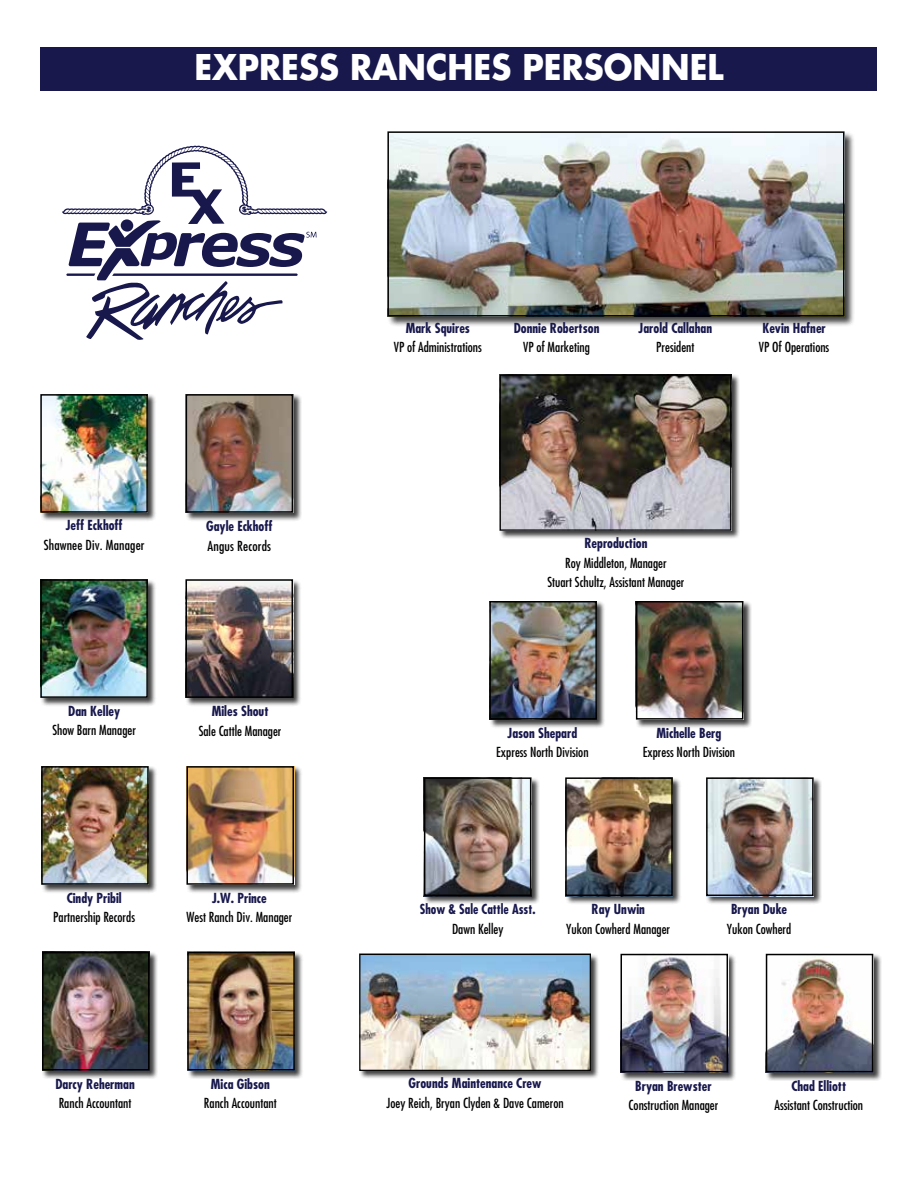
<style>
.page{position:relative;width:918px;height:1188px;background:#fff}
.page>*{position:absolute;margin:0;border:0;box-sizing:border-box;transform-origin:0 0}
.t1{font:700 34.5px "Futura";color:#fff;scale:.94 1}
.t2{font:condensed 13.5px/19.5px "Futura";color:#000;text-align:center}
.t3{font:700 condensed 13.5px "Futura";color:#18184d}
.t4{font:700 condensed 13.5px "Futura";color:#18184d;scale:.95 1}
.t5{font:condensed 13.5px "Futura";color:#000;scale:1.04 1}
</style>
<div class="page">
<div style="left:42px;top:951px;width:116px;height:128px;background:#000;opacity:.75"></div>
<img style="left:45px;top:955px;width:102px;height:113px">
<div style="left:42px;top:952px;width:108px;height:119px;border:2px solid #000"></div>
<div style="left:187px;top:951px;width:116px;height:128px;background:#000;opacity:.75"></div>
<img style="left:190px;top:955px;width:102px;height:113px">
<div style="left:187px;top:952px;width:108px;height:119px;border:2px solid #000"></div>
<div style="left:185px;top:394px;width:117px;height:128px;background:#000;opacity:.75"></div>
<img style="left:189px;top:397px;width:101px;height:113px">
<div style="left:186px;top:394px;width:107px;height:119px;border:2px solid #000"></div>
<div style="left:40px;top:394px;width:117px;height:128px;background:#000;opacity:.75"></div>
<img style="left:43px;top:397px;width:102px;height:113px">
<div style="left:40px;top:394px;width:108px;height:119px;border:2px solid #000"></div>
<div style="left:40px;top:579px;width:117px;height:128px;background:#000;opacity:.75"></div>
<img style="left:43px;top:582px;width:102px;height:113px">
<div style="left:40px;top:579px;width:108px;height:119px;border:2px solid #000"></div>
<div style="left:41px;top:766px;width:116px;height:128px;background:#000;opacity:.75"></div>
<img style="left:44px;top:769px;width:102px;height:113px">
<div style="left:41px;top:766px;width:108px;height:119px;border:2px solid #000"></div>
<div style="left:186px;top:766px;width:117px;height:128px;background:#000;opacity:.75"></div>
<img style="left:189px;top:769px;width:102px;height:113px">
<div style="left:186px;top:766px;width:108px;height:119px;border:2px solid #000"></div>
<div style="left:185px;top:579px;width:117px;height:128px;background:#000;opacity:.75"></div>
<img style="left:188px;top:582px;width:102px;height:113px">
<div style="left:185px;top:579px;width:108px;height:119px;border:2px solid #000"></div>
<div style="left:40px;top:47px;width:838px;height:43px;background:#18184d"></div>
<svg style="left:62px;top:146px;width:265px;height:194px"></svg>
<div style="left:387px;top:131px;width:469px;height:196px;background:#000;opacity:.75"></div>
<img style="left:389px;top:133px;width:454px;height:182px">
<div style="left:387px;top:131px;width:458px;height:186px;border:1px solid #000"></div>
<div style="left:489px;top:601px;width:117px;height:128px;background:#000;opacity:.75"></div>
<img style="left:492px;top:604px;width:102px;height:113px">
<div style="left:489px;top:601px;width:108px;height:119px;border:2px solid #000"></div>
<div style="left:635px;top:601px;width:117px;height:128px;background:#000;opacity:.75"></div>
<img style="left:639px;top:604px;width:101px;height:113px">
<div style="left:636px;top:601px;width:107px;height:119px;border:2px solid #000"></div>
<div style="left:500px;top:375px;width:240px;height:164px;background:#000;opacity:.75"></div>
<img style="left:502px;top:377px;width:227px;height:152px">
<div style="left:500px;top:375px;width:231px;height:156px;border:1px solid #000"></div>
<div style="left:620px;top:953px;width:117px;height:128px;background:#000;opacity:.75"></div>
<img style="left:624px;top:957px;width:101px;height:112px">
<div style="left:621px;top:954px;width:107px;height:118px;border:2px solid #000"></div>
<div style="left:765px;top:953px;width:117px;height:128px;background:#000;opacity:.75"></div>
<img style="left:769px;top:957px;width:101px;height:112px">
<div style="left:766px;top:954px;width:107px;height:118px;border:2px solid #000"></div>
<div style="left:359px;top:954px;width:241px;height:126px;background:#000;opacity:.75"></div>
<img style="left:361px;top:956px;width:228px;height:113px">
<div style="left:359px;top:954px;width:232px;height:117px;border:1px solid #000"></div>
<div style="left:565px;top:777px;width:116px;height:128px;background:#000;opacity:.75"></div>
<img style="left:568px;top:780px;width:102px;height:113px">
<div style="left:565px;top:777px;width:108px;height:119px;border:2px solid #000"></div>
<div style="left:423px;top:777px;width:117px;height:128px;background:#000;opacity:.75"></div>
<img style="left:427px;top:780px;width:101px;height:113px">
<div style="left:424px;top:777px;width:107px;height:119px;border:2px solid #000"></div>
<div style="left:706px;top:777px;width:116px;height:128px;background:#000;opacity:.75"></div>
<img style="left:709px;top:780px;width:102px;height:113px">
<div style="left:706px;top:777px;width:108px;height:119px;border:2px solid #000"></div>
<h1 class="t1" style="left:194px;top:45px;width:565px">EXPRESS RANCHES PERSONNEL</h1>
<p class="t3" style="left:406px;top:319px;width:66px">Mark Squires</p>
<p class="t2" style="left:394px;top:337px;width:90px">VP of Administrations</p>
<p class="t3" style="left:514px;top:319px;width:87px">Donnie Robertson</p>
<p class="t2" style="left:523px;top:337px;width:68px">VP of Marketing</p>
<p class="t3" style="left:639px;top:319px;width:75px">Jarold Callahan</p>
<p class="t2" style="left:656px;top:337px;width:40px">President</p>
<p class="t3" style="left:762px;top:319px;width:65px">Kevin Hafner</p>
<p class="t2" style="left:759px;top:337px;width:72px">VP Of Operations</p>
<p class="t3" style="left:66px;top:517px;width:58px">Jeff Eckhoff</p>
<p class="t2" style="left:44px;top:535px;width:102px">Shawnee Div. Manager</p>
<p class="t3" style="left:206px;top:518px;width:68px">Gayle Eckhoff</p>
<p class="t5" style="left:208px;top:538px;width:63px">Angus Records</p>
<p class="t3" style="left:584px;top:535px;width:65px">Reproduction</p>
<p class="t2" style="left:547px;top:553px;width:139px">Roy Middleton, Manager<br>Stuart Schultz, Assistant Manager</p>
<p class="t3" style="left:68px;top:702px;width:53px">Dan Kelley</p>
<p class="t2" style="left:52px;top:720px;width:85px">Show Barn Manager</p>
<p class="t3" style="left:212px;top:703px;width:58px">Miles Shout</p>
<p class="t2" style="left:199px;top:721px;width:84px">Sale Cattle Manager</p>
<p class="t3" style="left:508px;top:724px;width:71px">Jason Shepard</p>
<p class="t2" style="left:496px;top:742px;width:94px">Express North Division</p>
<p class="t3" style="left:657px;top:724px;width:66px">Michelle Berg</p>
<p class="t2" style="left:643px;top:742px;width:94px">Express North Division</p>
<p class="t3" style="left:67px;top:890px;width:57px">Cindy Pribil</p>
<p class="t2" style="left:53px;top:908px;width:83px">Partnership Records</p>
<p class="t3" style="left:212px;top:890px;width:56px">J.W. Prince</p>
<p class="t2" style="left:187px;top:908px;width:107px">West Ranch Div. Manager</p>
<p class="t4" style="left:420px;top:901px;width:123px">Show &amp; Sale Cattle Asst.</p>
<p class="t2" style="left:452px;top:919px;width:53px">Dawn Kelley</p>
<p class="t3" style="left:592px;top:901px;width:55px">Ray Unwin</p>
<p class="t2" style="left:566px;top:919px;width:105px">Yukon Cowherd Manager</p>
<p class="t3" style="left:731px;top:901px;width:58px">Bryan Duke</p>
<p class="t2" style="left:727px;top:919px;width:66px">Yukon Cowherd</p>
<p class="t3" style="left:55px;top:1075px;width:81px">Darcy Reherman</p>
<p class="t2" style="left:59px;top:1093px;width:74px">Ranch Accountant</p>
<p class="t3" style="left:211px;top:1075px;width:60px">Mica Gibson</p>
<p class="t2" style="left:204px;top:1093px;width:74px">Ranch Accountant</p>
<p class="t3" style="left:409px;top:1075px;width:135px">Grounds Maintenance Crew</p>
<p class="t2" style="left:386px;top:1093px;width:179px">Joey Reich, Bryan Clyden &amp; Dave Cameron</p>
<p class="t3" style="left:635px;top:1077px;width:78px">Bryan Brewster</p>
<p class="t2" style="left:629px;top:1095px;width:91px">Construction Manager</p>
<p class="t3" style="left:791px;top:1077px;width:56px">Chad Elliott</p>
<p class="t2" style="left:775px;top:1095px;width:90px">Assistant Construction</p>
</div>
